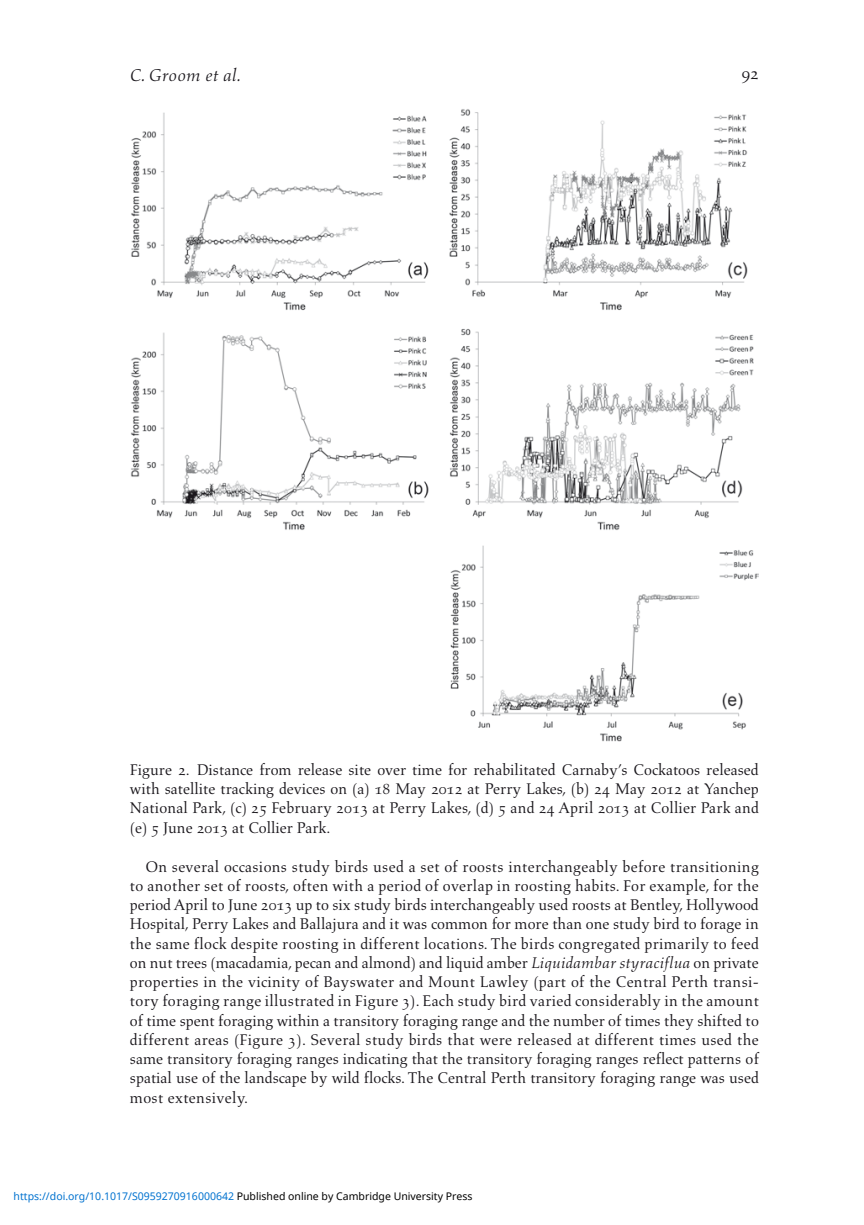
<style>
.page{position:relative;width:864px;height:1225px;background:#fff}
.page>*{position:absolute;margin:0;border:0;box-sizing:border-box;transform-origin:0 0}
.t1{font:italic 17.5px "Aldus";color:#1a171c}
.t2{font:17.5px "Aldus Roman SC";color:#1a171c}
.t3{font:15.75px/19.2px "Aldus";color:#1a171c;text-align:justify}
.t4{font:10.5px "Noto Sans";color:#0172cf}
.s1{font-family:"Aldus Roman SC"}
.s2{font-style:italic}
.s3{color:#000}
</style>
<div class="page">
<img style="left:131px;top:109px;width:627px;height:632px">
<p class="t1" style="left:130px;top:65px;width:112px">C. Groom et al.</p>
<p class="t2" style="left:741px;top:63px;width:19px">92</p>
<p class="t3" style="left:130px;top:760px;width:630px">Figure <span class="s1">2</span>. Distance from release site over time for rehabilitated Carnaby’s Cockatoos released with satellite tracking devices on (a) <span class="s1">18</span> May <span class="s1">2012</span> at Perry Lakes, (b) <span class="s1">24</span> May <span class="s1">2012</span> at Yanchep National Park, (c) <span class="s1">25</span> February <span class="s1">2013</span> at Perry Lakes, (d) <span class="s1">5</span> and <span class="s1">24</span> April <span class="s1">2013</span> at Collier Park and (e) <span class="s1">5</span> June <span class="s1">2013</span> at Collier Park.</p>
<p class="t3" style="left:130px;top:857px;width:630px;text-indent:16px">On several occasions study birds used a set of roosts interchangeably before transitioning to another set of roosts, often with a period of overlap in roosting habits. For example, for the period April to June <span class="s1">2013</span> up to six study birds interchangeably used roosts at Bentley, Hollywood Hospital, Perry Lakes and Ballajura and it was common for more than one study bird to forage in the same flock despite roosting in different locations. The birds congregated primarily to feed on nut trees (macadamia, pecan and almond) and liquid amber <span class="s2">Liquidambar styraciflua</span> on private properties in the vicinity of Bayswater and Mount Lawley (part of the Central Perth transi&shy;tory foraging range illustrated in Figure <span class="s1">3</span>). Each study bird varied considerably in the amount of time spent foraging within a transitory foraging range and the number of times they shifted to different areas (Figure <span class="s1">3</span>). Several study birds that were released at different times used the same transitory foraging ranges indicating that the transitory foraging ranges reflect patterns of spatial use of the landscape by wild flocks. The Central Perth transitory foraging range was used most extensively.</p>
<p class="t4" style="left:14px;top:1189px;width:460px">https://doi.org/10.1017/S0959270916000642 <span class="s3">Published online by Cambridge University Press</span></p>
</div>
